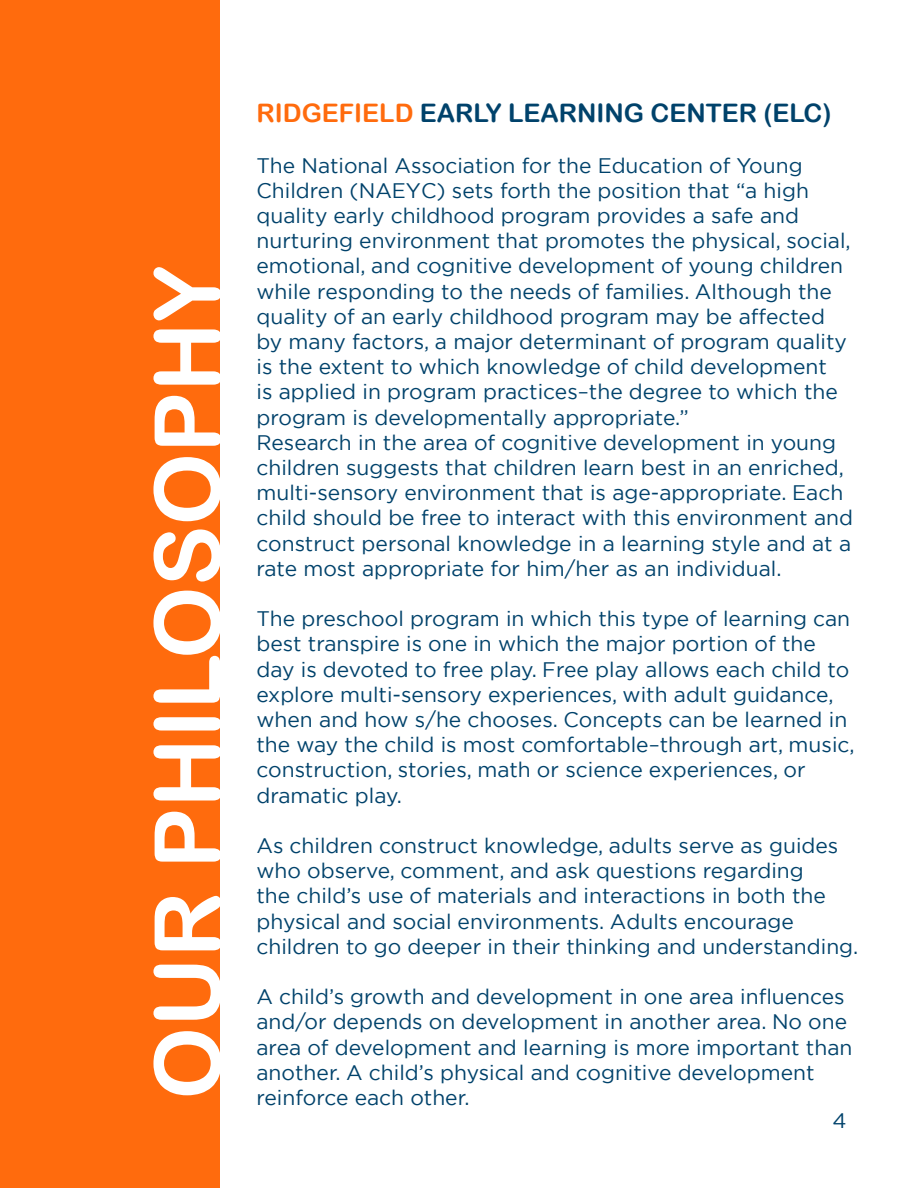
<style>
.page{position:relative;width:918px;height:1188px;background:#fff}
.page>*{position:absolute;margin:0;border:0;box-sizing:border-box;transform-origin:0 0}
.t1{font:91.5px "Arial Rounded MT Bold";color:#fff}
.t2{font:25.5px "Arial Rounded MT Bold";color:#00426b}
.t3{font:21px/25.2px "Gotham";color:#00426b}
.s1{color:#ff6b0d}
</style>
<div class="page">
<div style="left:0;top:0;width:219px;height:1188px;background:#ff6b0d"></div>
<p class="t1" style="left:134px;top:1099px;width:836px;rotate:-90deg">OUR PHILOSOPHY</p>
<p class="t2" style="left:256px;top:98px;width:577px"><span class="s1">RIDGEFIELD</span> EARLY LEARNING CENTER (ELC)</p>
<p class="t3" style="left:256px;top:152px;width:596px">The National Association for the Education of Young Children (NAEYC) sets forth the position that “a high quality early childhood program provides a safe and nurturing environment that promotes the physical, social, emotional, and cognitive development of young children while responding to the needs of families. Although the quality of an early childhood program may be affected by many factors, a major determinant of program quality is the extent to which knowledge of child development<br>is applied in program practices–the degree to which the program is developmentally appropriate.”</p>
<p class="t3" style="left:256px;top:429px;width:598px">Research in the area of cognitive development in young children suggests that children learn best in an enriched, multi-sensory environment that is age-appropriate. Each child should be free to interact with this environment and construct personal knowledge in a learning style and at a rate most appropriate for him/her as an individual.</p>
<p class="t3" style="left:256px;top:606px;width:600px">The preschool program in which this type of learning can best transpire is one in which the major portion of the day is devoted to free play. Free play allows each child to explore multi-sensory experiences, with adult guidance, when and how s/he chooses. Concepts can be learned in the way the child is most comfortable–through art, music, construction, stories, math or science experiences, or dramatic play.</p>
<p class="t3" style="left:256px;top:833px;width:603px">As children construct knowledge, adults serve as guides who observe, comment, and ask questions regarding<br>the child’s use of materials and interactions in both the physical and social environments. Adults encourage children to go deeper in their thinking and understanding.</p>
<p class="t3" style="left:256px;top:984px;width:597px">A child’s growth and development in one area influences and/or depends on development in another area. No one area of development and learning is more important than another. A child’s physical and cognitive development</p>
<p class="t3" style="left:256px;top:1085px;width:215px">reinforce each other.</p>
<p class="t3" style="left:832px;top:1108px;width:16px">4</p>
</div>
